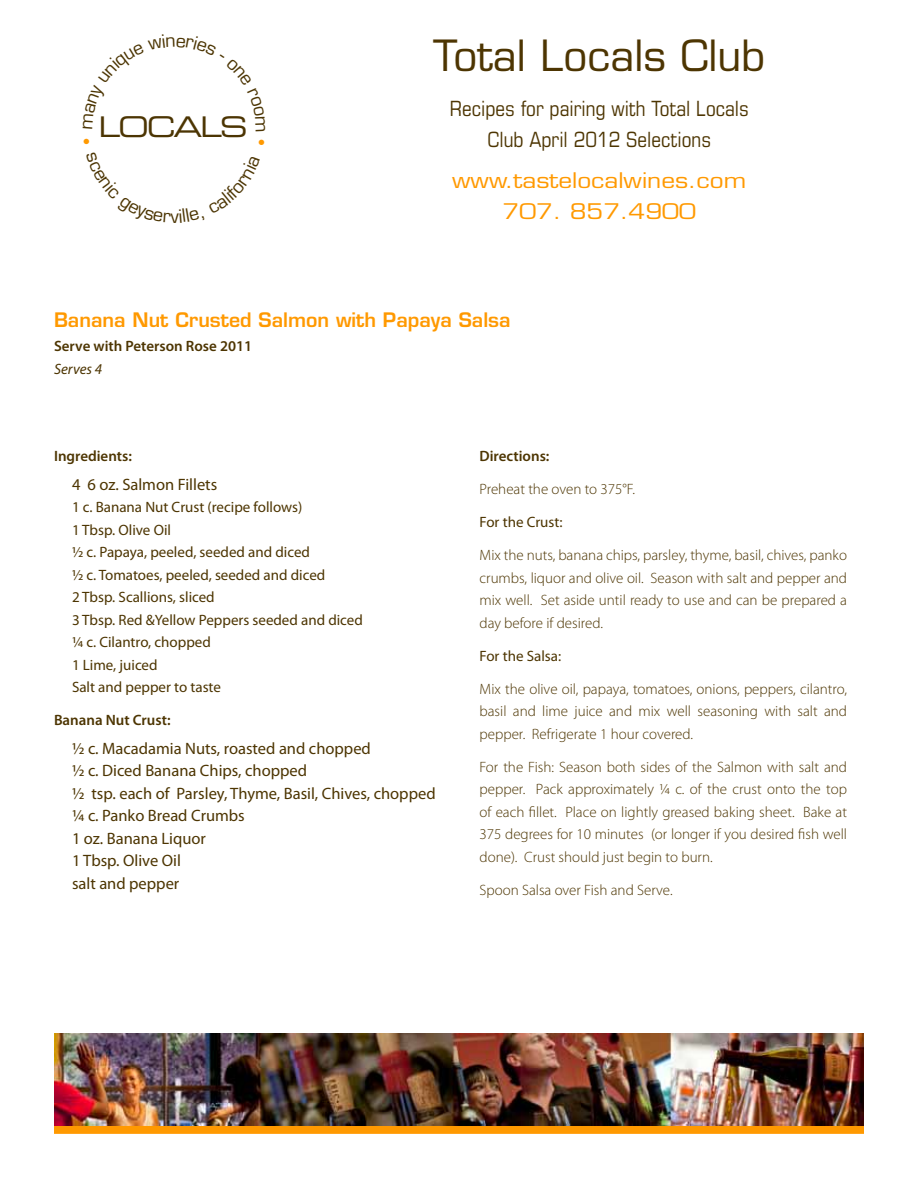
<style>
.page{position:relative;width:918px;height:1188px;background:#fff}
.page>*{position:absolute;margin:0;border:0;box-sizing:border-box;transform-origin:0 0}
.t1{font:42px "Eurostile";color:#4d3502}
.t2{font:28.5px "Eurostile Extended Two";letter-spacing:-.075em;color:#4c3503}
.t3{font:condensed 21px/31.5px "Eurostile";color:#4d3502;text-align:center}
.t4{font:21px/31.5px "Eurostile";color:#f90;text-align:center;scale:1.16 1}
.t5{font:600 19.5px "Eurostile";color:#f90}
.t6{font:16.5px/22.5px "Myriad Pro";color:#4d3502}
.t7{font:300 15px/22.5px "Myriad Pro";color:#4d3502;text-align:justify}
.t8{font:15px/22.5px "Myriad Pro";color:#4d3502}
.t9{font:600 15px "Myriad Pro";color:#4d3502}
.t10{font:italic 15px "Myriad Pro";color:#4d3502}
</style>
<div class="page">
<div style="left:54px;top:1125px;width:810px;height:9px;background:#f90"></div>
<img style="left:54px;top:1034px;width:810px;height:92px">
<h2 class="t2" style="left:98px;top:107px;width:151px">LOCALS</h2>
<h1 class="t1" style="left:433px;top:30px;width:334px">Total Locals Club</h1>
<h3 class="t3" style="left:450px;top:92px;width:301px">Recipes for pairing with Total Locals<br>Club April 2012 Selections</h3>
<h3 class="t4" style="left:452px;top:164px;width:255px">www.tastelocalwines.com<br>707. 857.4900</h3>
<h3 class="t5" style="left:54px;top:307px;width:458px">Banana Nut Crusted Salmon with Papaya Salsa</h3>
<p class="t9" style="left:54px;top:338px;width:200px">Serve with Peterson Rose 2011</p>
<p class="t10" style="left:54px;top:361px;width:50px">Serves 4</p>
<p class="t9" style="left:54px;top:448px;width:79px">Ingredients:</p>
<p class="t6" style="left:72px;top:473px;width:147px">4 6 oz. Salmon Fillets</p>
<p class="t8" style="left:72px;top:496px;width:292px">1 c. Banana Nut Crust (recipe follows)<br>1 Tbsp. Olive Oil<br>½ c. Papaya, peeled, seeded and diced<br>½ c. Tomatoes, peeled, seeded and diced<br>2 Tbsp. Scallions, sliced<br>3 Tbsp. Red &amp;Yellow Peppers seeded and diced ¼ c. Cilantro, chopped<br>1 Lime, juiced<br>Salt and pepper to taste</p>
<p class="t9" style="left:54px;top:712px;width:118px">Banana Nut Crust:</p>
<p class="t6" style="left:72px;top:737px;width:365px">½ c. Macadamia Nuts, roasted and chopped<br>½ c. Diced Banana Chips, chopped<br>½ tsp. each of Parsley, Thyme, Basil, Chives, chopped ¼ c. Panko Bread Crumbs<br>1 oz. Banana Liquor<br>1 Tbsp. Olive Oil<br>salt and pepper</p>
<p class="t9" style="left:480px;top:448px;width:71px">Directions:</p>
<p class="t7" style="left:480px;top:478px;width:157px">Preheat the oven to 375°F.</p>
<p class="t8" style="left:480px;top:511px;width:85px">For the Crust:</p>
<p class="t7" style="left:480px;top:544px;width:369px">Mix the nuts, banana chips, parsley, thyme, basil, chives, panko crumbs, liquor and olive oil. Season with salt and pepper and mix well. Set aside until ready to use and can be prepared a day before if desired.</p>
<p class="t8" style="left:480px;top:645px;width:83px">For the Salsa:</p>
<p class="t7" style="left:480px;top:678px;width:369px">Mix the olive oil, papaya, tomatoes, onions, peppers, cilantro, basil and lime juice and mix well seasoning with salt and pepper. Refrigerate 1 hour covered.</p>
<p class="t7" style="left:480px;top:756px;width:369px">For the Fish: Season both sides of the Salmon with salt and pepper. Pack approximately ¼ c. of the crust onto the top of each fillet. Place on lightly greased baking sheet. Bake at 375 degrees for 10 minutes (or longer if you desired fish well done). Crust should just begin to burn.</p>
<p class="t7" style="left:480px;top:879px;width:195px">Spoon Salsa over Fish and Serve.</p>
</div>
